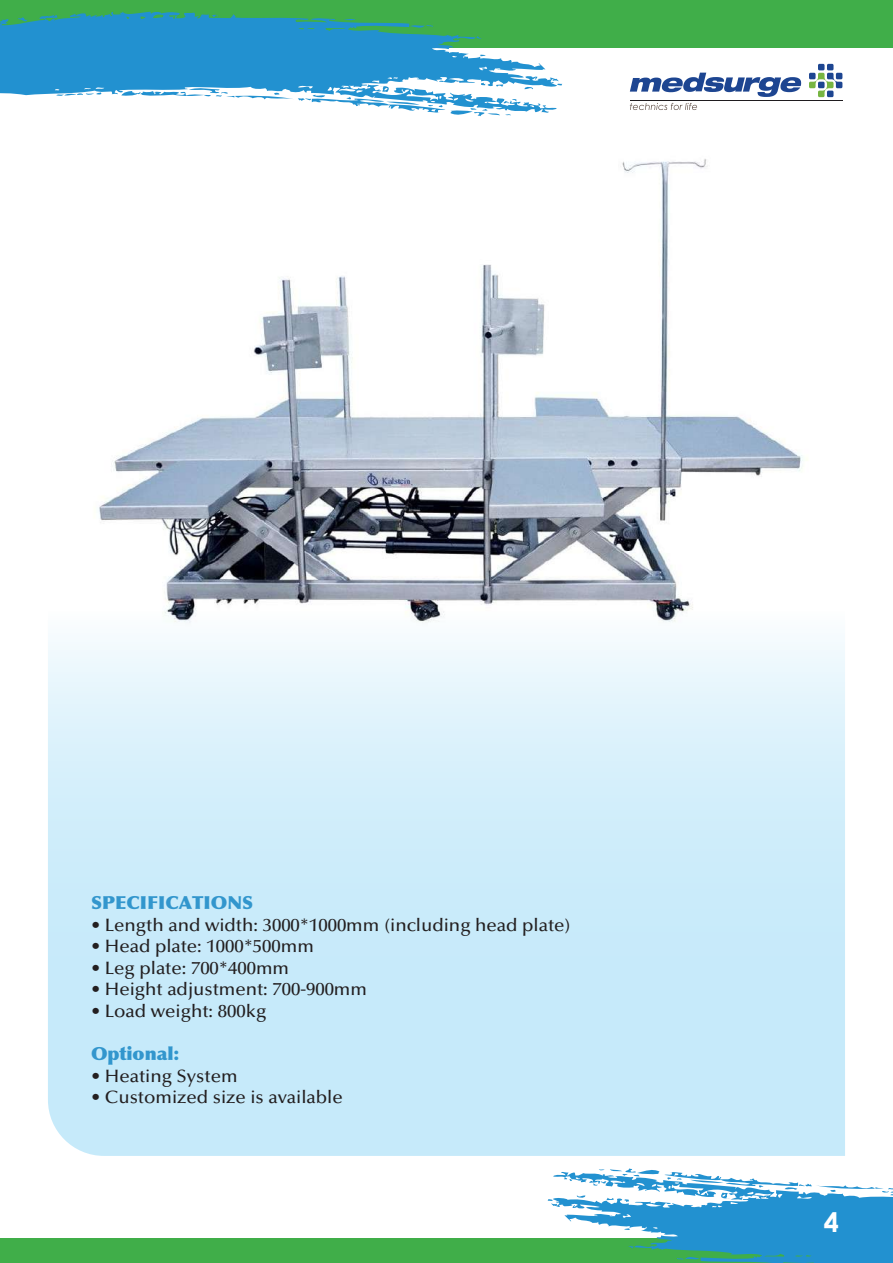
<style>
.page{position:relative;width:893px;height:1263px;background:#fff}
.page>*{position:absolute;margin:0;border:0;box-sizing:border-box;transform-origin:0 0}
.t1{font:700 27px "Century Gothic";color:#fff}
.t2{font:500 18px "Optima LT Std";color:#231f20;scale:1.04 1}
.t3{font:900 18px "Optima LT Std";color:#3296cd;scale:1.04 1}
.s1{font-family:"Myriad Pro";font-weight:400}
</style>
<div class="page">
<img style="left:99px;top:63px;width:742px;height:548px">
<div style="left:0;top:0;width:892px;height:48px;background:#40ae49"></div>
<div style="left:0;top:1239px;width:892px;height:24px;background:#40ae49"></div>
<svg style="left:809px;top:64px;width:33px;height:33px"></svg>
<svg style="left:630px;top:103px;width:67px;height:7px"></svg>
<svg style="left:630px;top:73px;width:171px;height:24px"></svg>
<svg style="left:0;top:11px;width:559px;height:103px;fill:#2291d0"></svg>
<svg style="left:211px;top:14px;width:7px;height:3px"></svg>
<svg style="left:410px;top:24px;width:23px;height:6px"></svg>
<svg style="left:480px;top:54px;width:6px;height:2px"></svg>
<svg style="left:121px;top:83px;width:395px;height:33px"></svg>
<svg style="left:548px;top:1168px;width:344px;height:95px"></svg>
<svg style="left:48px;top:611px;width:797px;height:545px;background:#d2eefa"></svg>
<p class="t3" style="left:91px;top:892px;width:157px">SPECIFICATIONS</p>
<p class="t2" style="left:91px;top:914px;width:463px">• Length and width: 3000*1000mm (including head plate)</p>
<p class="t2" style="left:91px;top:936px;width:216px">• Head plate: 1000*500mm</p>
<p class="t2" style="left:91px;top:958px;width:192px">• Leg plate: 700*400mm</p>
<p class="t2" style="left:91px;top:979px;width:267px">• Height adjustment: 700<span class="s1">‐</span>900mm</p>
<p class="t2" style="left:91px;top:1001px;width:170px">• Load weight: 800kg</p>
<p class="t3" style="left:91px;top:1043px;width:87px">Optional:</p>
<p class="t2" style="left:91px;top:1066px;width:142px">• Heating System</p>
<p class="t2" style="left:91px;top:1087px;width:243px">• Customized size is available</p>
<h1 class="t1" style="left:824px;top:1202px;width:17px">4</h1>
</div>
